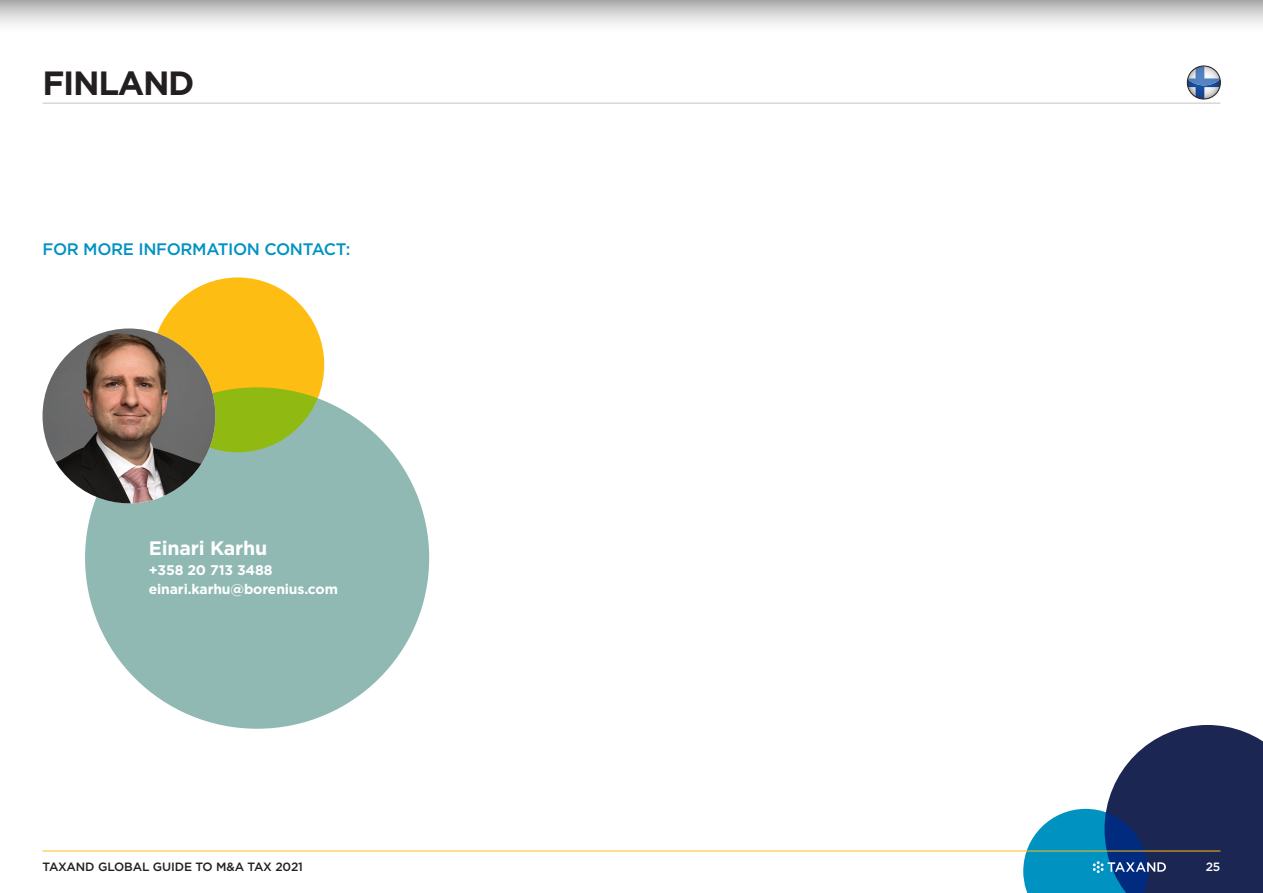
<style>
.page{position:relative;width:1263px;height:893px;background:#fff}
.page>*{position:absolute;margin:0;border:0;box-sizing:border-box;transform-origin:0 0}
.t1{font:700 33.6px "Gotham";letter-spacing:-.04em;color:#231f20}
.Contact_Name{font:700 19.5px "Gotham";letter-spacing:-.01em;color:#fff}
.Contact_Subhead{font:500 16.65px "Gotham";letter-spacing:-.02em;color:#0093c2}
.Contact_Details{font:700 13.95px "Gotham";letter-spacing:-.01em;color:#fff}
.t2{font:500 12px "Gotham";letter-spacing:-.01em;color:#231f20}
.t3{font:500 12px "Gotham";color:#fff}
</style>
<div class="page">
<div style="left:85px;top:387px;width:344px;height:342px;background:#90b9b4;border-radius:50%"></div>
<svg style="left:151px;top:277px;width:173px;height:175px;background:#ddbc13"></svg>
<img style="left:43px;top:328px;width:172px;height:175px">
<svg style="left:1023px;top:725px;width:240px;height:168px"></svg>
<hr style="left:43px;top:103px;width:1177px;height:1px;background:#c2c3c5">
<hr style="left:43px;top:851px;width:1177px;height:1px;background:#fdbd12">
<svg style="left:0;top:0;width:1263px;height:25px;background:#d2d1d1"></svg>
<svg style="left:1186px;top:76px;width:35px;height:23px"></svg>
<img style="left:1188px;top:66px;width:32px;height:19px">
<div style="left:1187px;top:66px;width:33px;height:33px;border:1px solid #231f20;border-radius:50%"></div>
<h1 class="t1" style="left:43px;top:61px;width:153px">FINLAND</h1>
<p class="Contact_Subhead" style="left:43px;top:238px;width:309px">FOR MORE INFORMATION CONTACT:</p>
<p class="Contact_Name" style="left:149px;top:535px;width:120px">Einari Karhu</p>
<p class="Contact_Details" style="left:149px;top:561px;width:125px">+358 20 713 3488</p>
<p class="Contact_Details" style="left:149px;top:580px;width:191px">einari.karhu@borenius.com</p>
<p class="t2" style="left:43px;top:859px;width:262px">TAXAND GLOBAL GUIDE TO M&amp;A TAX 2021</p>
<p class="t3" style="left:1206px;top:859px;width:16px">25</p>
</div>
